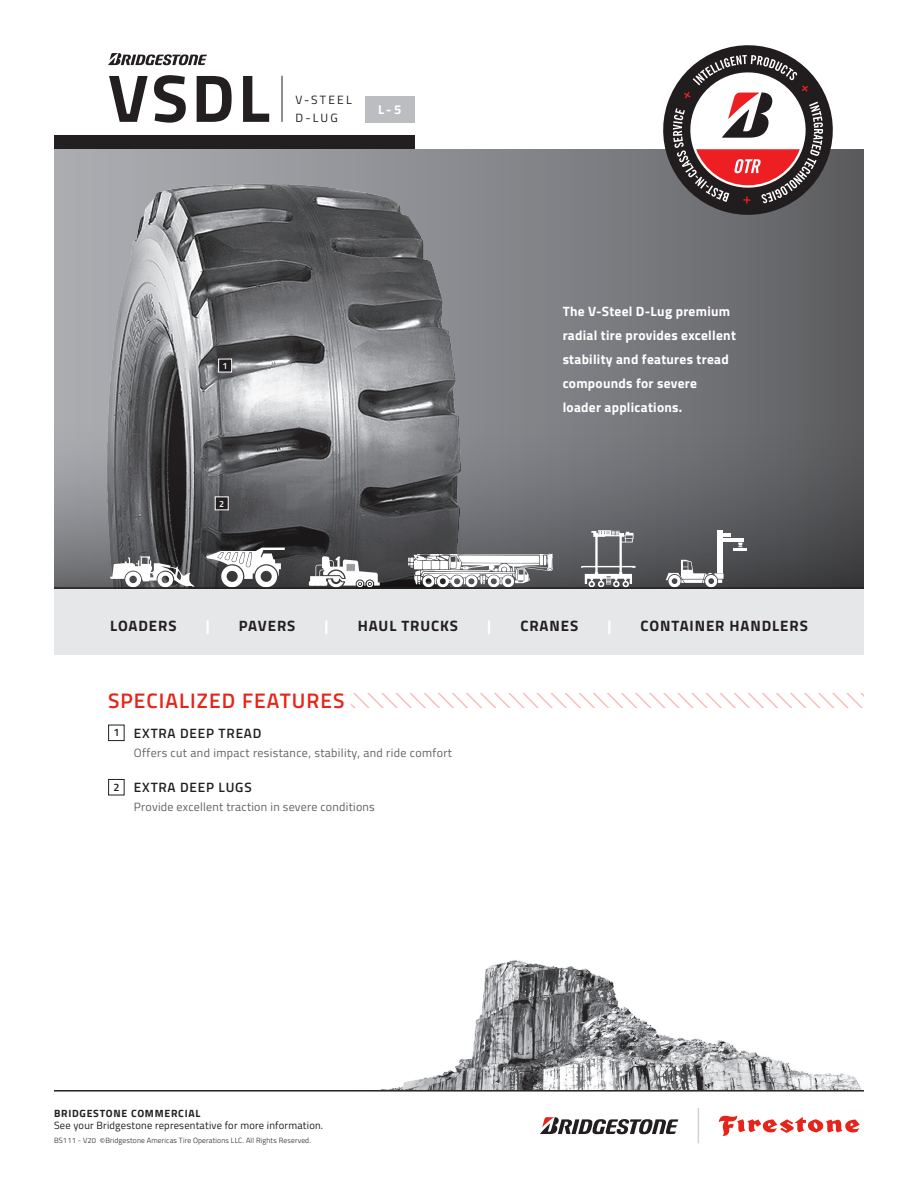
<style>
.page{position:relative;width:918px;height:1188px;background:#fff}
.page>*{position:absolute;margin:0;border:0;box-sizing:border-box;transform-origin:0 0}
.t1{font:700 67.5px "Titillium Web";color:#231f20}
.t2{font:600 21px "Titillium Web";letter-spacing:.05em;color:#e72419}
.t3{font:700 15px "Titillium Web";letter-spacing:.06em;color:#231f20}
.t4{font:700 15px "Titillium Web";color:#fff}
.Body_Copy{font:700 13.5px/24px "Titillium Web";letter-spacing:.02em;color:#fff}
.Body_Copy-2{font:600 13.5px "Titillium Web";letter-spacing:.06em;color:#231f20}
.t5{font:700 12.9px "Titillium Web";color:#fff}
.Body_Copy-3{font:12px "Titillium Web";letter-spacing:.025em;color:#636366}
.t6{font:12px/18px "Titillium Web";letter-spacing:.18em;color:#231f20}
.Body_Copy-4{font:600 10.8px "Titillium Web";color:#231f20}
.t7{font:10.5px "Titillium Web";letter-spacing:.02em;color:#231f20}
.t8{font:700 10.5px "Titillium Web";letter-spacing:.07em;color:#231f20}
.Body_Copy-5{font:600 9px "Titillium Web";color:#fff}
.t9{font:300 7.5px "Titillium Web";letter-spacing:.02em;color:#231f20}
.s1{font-size:8.25px}
</style>
<div class="page">
<img style="left:380px;top:960px;width:482px;height:130px">
<div style="left:54px;top:149px;width:810px;height:505px;background:#e6e7e9"></div>
<div style="left:54px;top:149px;width:810px;height:440px;background:linear-gradient(to right,#b0b2b7,#606164)"></div>
<img style="left:72px;top:177px;width:423px;height:214px">
<svg style="left:54px;top:391px;width:810px;height:196px;background:#696a6d"></svg>
<svg style="left:110px;top:556px;width:85px;height:31px;background:#9a9a9b"></svg>
<svg style="left:206px;top:548px;width:79px;height:39px;background:#9d9d9e"></svg>
<svg style="left:309px;top:556px;width:71px;height:31px;background:#a1a2a3"></svg>
<svg style="left:407px;top:554px;width:146px;height:33px;background:#b3b3b4"></svg>
<div style="left:717px;top:530px;width:5px;height:43px;background:#fff"></div>
<svg style="left:723px;top:534px;width:7px;height:3px"></svg>
<hr style="left:723px;top:538px;width:21px;height:4px;background:#fff">
<svg style="left:733px;top:543px;width:14px;height:7px"></svg>
<svg style="left:666px;top:560px;width:58px;height:27px;background:#949496"></svg>
<svg style="left:581px;top:530px;width:54px;height:57px;background:#838487"></svg>
<div style="left:365px;top:96px;width:49px;height:27px;background:#bcbdc0"></div>
<hr style="left:282px;top:76px;width:1px;height:46px;background:#231f20">
<div style="left:108px;top:725px;width:17px;height:16px;border:1px solid #231f20"></div>
<div style="left:219px;top:359px;width:13px;height:13px;background:#231f20"></div>
<div style="left:218px;top:359px;width:14px;height:14px;border:1px solid #fff"></div>
<div style="left:108px;top:779px;width:17px;height:16px;border:1px solid #231f20"></div>
<div style="left:215px;top:497px;width:13px;height:13px;background:#231f20"></div>
<div style="left:215px;top:496px;width:14px;height:14px;border:1px solid #fff"></div>
<svg style="left:108px;top:53px;width:99px;height:12px"></svg>
<svg style="left:351px;top:693px;width:513px;height:15px"></svg>
<div style="left:54px;top:136px;width:360px;height:13px;background:#231f20"></div>
<hr style="left:54px;top:587px;width:810px;height:2px;background:#231f20">
<svg style="left:540px;top:1117px;width:138px;height:17px"></svg>
<svg style="left:719px;top:1115px;width:141px;height:21px"></svg>
<hr style="left:698px;top:1108px;width:1px;height:35px;background:#d1d2d4">
<hr style="left:54px;top:1090px;width:810px;height:2px;background:#231f20">
<svg style="left:663px;top:45px;width:170px;height:170px"></svg>
<p class="t1" style="left:108px;top:47px;width:163px">VSDL</p>
<p class="t6" style="left:296px;top:90px;width:58px">V-STEEL<br>D-LUG</p>
<p class="t5" style="left:378px;top:99px;width:25px">L-5</p>
<p class="Body_Copy-5" style="left:223px;top:359px;width:7px">1</p>
<p class="Body_Copy-5" style="left:219px;top:497px;width:7px">2</p>
<p class="Body_Copy" style="left:563px;top:299px;width:175px">The V-Steel D-Lug premium radial tire provides excellent stability and features tread compounds for severe loader applications.</p>
<p class="t3" style="left:110px;top:614px;width:68px">LOADERS</p>
<p class="t4" style="left:206px;top:614px;width:6px">|</p>
<p class="t3" style="left:239px;top:614px;width:58px">PAVERS</p>
<p class="t4" style="left:325px;top:614px;width:6px">|</p>
<p class="t3" style="left:358px;top:614px;width:102px">HAUL TRUCKS</p>
<p class="t4" style="left:487px;top:614px;width:6px">|</p>
<p class="t3" style="left:520px;top:614px;width:59px">CRANES</p>
<p class="t4" style="left:607px;top:614px;width:6px">|</p>
<p class="t3" style="left:641px;top:614px;width:169px">CONTAINER HANDLERS</p>
<p class="t2" style="left:108px;top:684px;width:238px">SPECIALIZED FEATURES</p>
<p class="Body_Copy-4" style="left:113px;top:725px;width:8px">1</p>
<p class="Body_Copy-4" style="left:113px;top:779px;width:8px">2</p>
<p class="Body_Copy-2" style="left:134px;top:723px;width:129px">EXTRA DEEP TREAD</p>
<p class="Body_Copy-3" style="left:134px;top:745px;width:320px">Offers cut and impact resistance, stability, and ride comfort</p>
<p class="Body_Copy-2" style="left:134px;top:777px;width:119px">EXTRA DEEP LUGS</p>
<p class="Body_Copy-3" style="left:134px;top:799px;width:242px">Provide excellent traction in severe conditions</p>
<p class="t8" style="left:54px;top:1105px;width:148px">BRIDGESTONE COMMERCIAL</p>
<p class="t7" style="left:54px;top:1118px;width:271px">See your Bridgestone representative for more information.</p>
<p class="t9" style="left:54px;top:1135px;width:258px">BS111 - V20 <span class="s1">©</span>Bridgestone Americas Tire Operations LLC. All Rights Reserved.</p>
</div>
